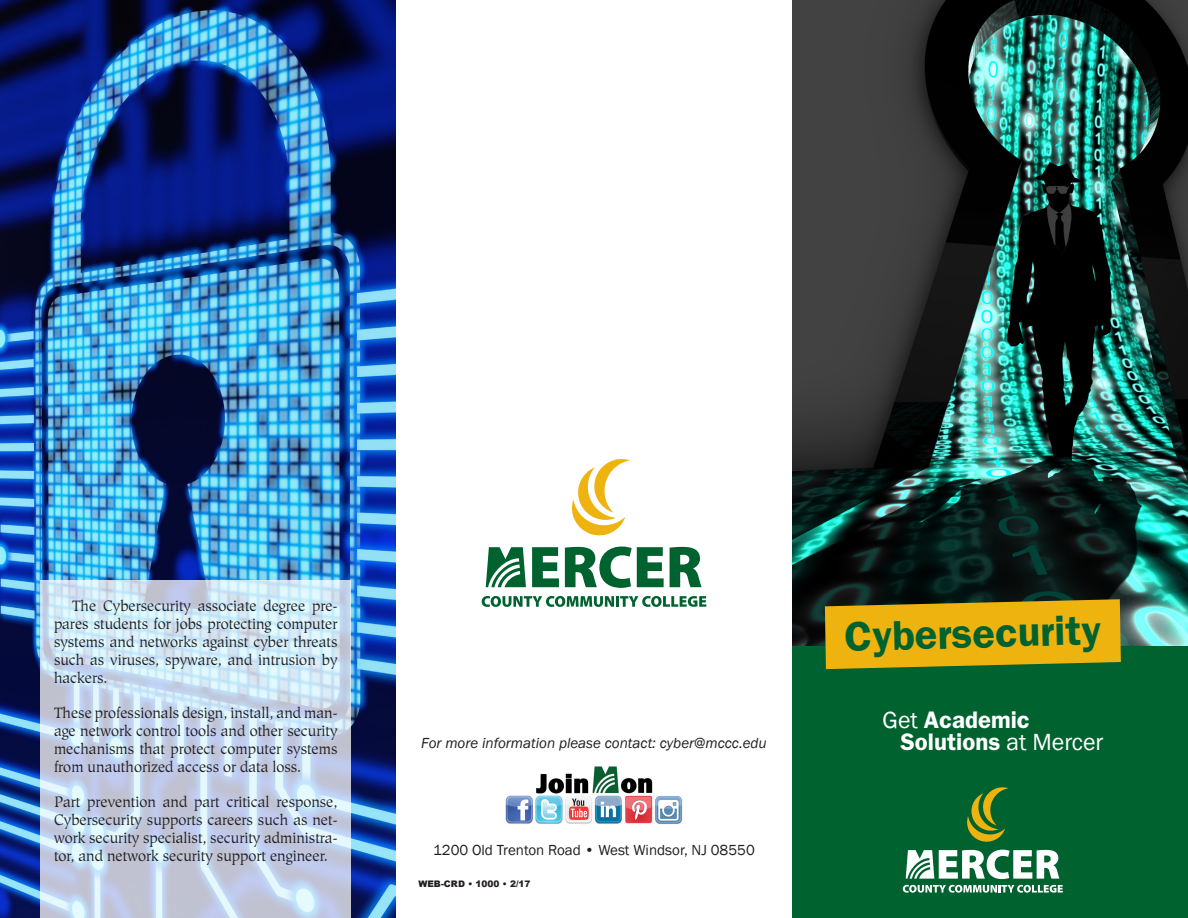
<style>
.page{position:relative;width:1188px;height:918px;background:#fff}
.page>*{position:absolute;margin:0;border:0;box-sizing:border-box;transform-origin:0 0}
.t1{font:600 41.85px "Franklin Gothic";color:#00622f}
.t2{font:600 24px "Franklin Gothic";color:#fff}
.z_10_11_hiroshige{font:15px/18px "Hiroshige";color:#231f20;text-align:justify;scale:.96 1}
.t3{font:italic 15px "Franklin Gothic";color:#231f20}
.t4{font:15px "Franklin Gothic";color:#231f20}
.t5{font:900 9px "Arial";color:#231f20}
.s1{font-weight:400}
</style>
<div class="page">
<img style="left:0;top:0;width:395px;height:918px">
<svg style="left:40px;top:580px;width:311px;height:338px;background:#c9d9ec"></svg>
<img style="left:793px;top:0;width:395px;height:647px">
<div style="left:793px;top:647px;width:395px;height:271px;background:#00622f"></div>
<svg style="left:825px;top:599px;width:296px;height:70px;background:#d6a612"></svg>
<img style="left:505px;top:767px;width:178px;height:57px">
<svg style="left:967px;top:787px;width:42px;height:55px"></svg>
<svg style="left:903px;top:885px;width:160px;height:8px"></svg>
<svg style="left:906px;top:850px;width:153px;height:29px"></svg>
<svg style="left:571px;top:459px;width:59px;height:77px"></svg>
<svg style="left:532px;top:547px;width:27px;height:40px"></svg>
<svg style="left:565px;top:547px;width:99px;height:41px"></svg>
<svg style="left:670px;top:547px;width:32px;height:40px"></svg>
<svg style="left:482px;top:596px;width:224px;height:11px"></svg>
<svg style="left:486px;top:547px;width:40px;height:40px"></svg>
<p class="z_10_11_hiroshige" style="left:54px;top:597px;width:297px;text-indent:18px">The Cybersecurity associate degree pre&shy;pares students for jobs protecting computer systems and networks against cyber threats such as viruses, spyware, and intrusion by hackers.</p>
<p class="z_10_11_hiroshige" style="left:54px;top:704px;width:297px">These professionals design, install, and man&shy;age network control tools and other security mechanisms that protect computer systems from unauthorized access or data loss.</p>
<p class="z_10_11_hiroshige" style="left:54px;top:793px;width:297px">Part prevention and part critical response, Cybersecurity supports careers such as net&shy;work security specialist, security administra&shy;tor, and network security support engineer.</p>
<p class="t3" style="left:421px;top:734px;width:347px">For more information please contact: cyber@mccc.edu</p>
<p class="t4" style="left:433px;top:840px;width:323px">1200 Old Trenton Road • West Windsor, NJ 08550</p>
<p class="t5" style="left:418px;top:878px;width:114px">WEB-CRD • 1000 • 2/17</p>
<p class="t1" style="left:844px;top:611px;width:258px;rotate:-1deg">Cybersecurity</p>
<p class="t2" style="left:883px;top:706px;width:149px"><span class="s1">Get</span> Academic</p>
<p class="t2" style="left:901px;top:727px;width:205px">Solutions <span class="s1">at Mercer</span></p>
</div>
